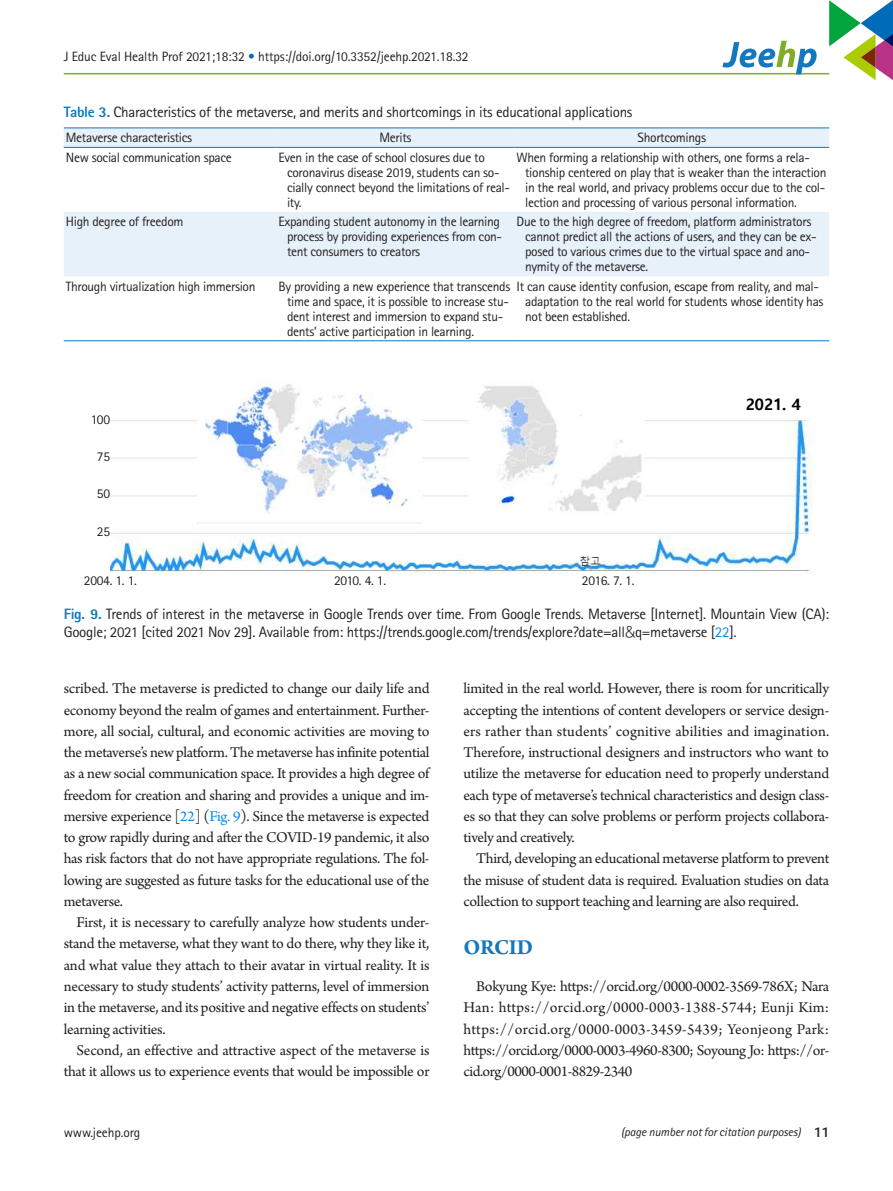
<style>
.page{position:relative;width:893px;height:1191px;background:#fff}
.page>*{position:absolute;margin:0;border:0;box-sizing:border-box;transform-origin:0 0}
.body-title{font:700 22.5px "Arno Pro";letter-spacing:-.015em;color:#1278bf}
.body{font:15.75px/21.3px "Arno Pro";letter-spacing:-.02em;color:#231f20;text-align:justify}
.t1{font:700 15.75px "Malgun Gothic";color:#000}
.fig-caption{font:15px/18px "Rotis Sans Serif Std";letter-spacing:-.02em;color:#231f20}
.table-caption{font:15px "Rotis Sans Serif Std";letter-spacing:-.02em;color:#231f20}
.tbody{font:13.5px/15px "Rotis Sans Serif Std";letter-spacing:-.025em;color:#231f20}
.Picture_print{font:13.5px "Rotis Sans Serif Std";letter-spacing:-.02em;color:#231f20}
.t2{font:500 13.5px "Roboto";color:#231f20}
.t3{font:italic 12px "Rotis Sans Serif Std";letter-spacing:-.01em;color:#231f20}
.s1{color:#006bb8}
.s2{font-weight:800;color:#1278bf}
.s3{font-family:"Ko Pub World Dotum";font-weight:300}
.s4{color:#0b88de}
</style>
<div class="page">
<hr style="left:64px;top:73px;width:765px;height:1px;background:#80ad29">
<svg style="left:829px;top:0;width:64px;height:80px"></svg>
<svg style="left:722px;top:41px;width:95px;height:33px"></svg>
<div style="left:64px;top:129px;width:765px;height:18px;background:#e7f1f9"></div>
<div style="left:64px;top:212px;width:765px;height:64px;background:#e7f1f9"></div>
<hr style="left:64px;top:340px;width:212px;height:1px;background:#1278bf">
<hr style="left:276px;top:340px;width:238px;height:1px;background:#1278bf">
<hr style="left:514px;top:340px;width:315px;height:1px;background:#1278bf">
<hr style="left:64px;top:128px;width:212px;height:1px;background:#1278bf">
<hr style="left:276px;top:128px;width:238px;height:1px;background:#1278bf">
<hr style="left:514px;top:128px;width:315px;height:1px;background:#1278bf">
<hr style="left:64px;top:147px;width:212px;height:1px;background:#1278bf">
<hr style="left:276px;top:147px;width:238px;height:1px;background:#1278bf">
<hr style="left:514px;top:147px;width:315px;height:1px;background:#1278bf">
<img style="left:111px;top:380px;width:701px;height:195px">
<div style="left:82px;top:572px;width:55px;height:18px;background:#fff"></div>
<div style="left:331px;top:572px;width:55px;height:18px;background:#fff"></div>
<div style="left:579px;top:572px;width:55px;height:18px;background:#fff"></div>
<p class="tbody" style="left:64px;top:49px;width:406px">J Educ Eval Health Prof 2021;18:32 <span class="s1">•</span> https://doi.org/10.3352/jeehp.2021.18.32</p>
<p class="table-caption" style="left:64px;top:103px;width:570px"><span class="s2">Table 3.</span> Characteristics of the metaverse, and merits and shortcomings in its educational applications</p>
<p class="tbody" style="left:66px;top:130px;width:128px">Metaverse characteristics</p>
<p class="tbody" style="left:379px;top:130px;width:34px">Merits</p>
<p class="tbody" style="left:638px;top:130px;width:70px">Shortcomings</p>
<p class="tbody" style="left:66px;top:150px;width:167px">New social communication space</p>
<p class="tbody" style="left:287px;top:150px;width:224px;text-indent:-9px">Even in the case of school closures due to coronavirus disease 2019, students can so&shy;cially connect beyond the limitations of real&shy;ity.</p>
<p class="tbody" style="left:525px;top:150px;width:303px;text-indent:-9px">When forming a relationship with others, one forms a rela&shy;tionship centered on play that is weaker than the interaction in the real world, and privacy problems occur due to the col&shy;lection and processing of various personal information.</p>
<p class="tbody" style="left:66px;top:214px;width:119px">High degree of freedom</p>
<p class="tbody" style="left:287px;top:214px;width:217px;text-indent:-9px">Expanding student autonomy in the learning process by providing experiences from con&shy;tent consumers to creators</p>
<p class="tbody" style="left:525px;top:214px;width:293px;text-indent:-9px">Due to the high degree of freedom, platform administrators cannot predict all the actions of users, and they can be ex&shy;posed to various crimes due to the virtual space and ano&shy;nymity of the metaverse.</p>
<p class="tbody" style="left:66px;top:279px;width:191px">Through virtualization high immersion</p>
<p class="tbody" style="left:287px;top:279px;width:225px;text-indent:-9px">By providing a new experience that transcends time and space, it is possible to increase stu&shy;dent interest and immersion to expand stu&shy;dents’ active participation in learning.</p>
<p class="tbody" style="left:525px;top:279px;width:300px;text-indent:-9px">It can cause identity confusion, escape from reality, and mal&shy;adaptation to the real world for students whose identity has not been established.</p>
<p class="Picture_print" style="left:91px;top:411px;width:21px">100</p>
<p class="Picture_print" style="left:97px;top:448px;width:15px">75</p>
<p class="Picture_print" style="left:97px;top:486px;width:15px">50</p>
<p class="Picture_print" style="left:97px;top:523px;width:15px">25</p>
<p class="Picture_print" style="left:84px;top:572px;width:55px">2004. 1. 1.</p>
<p class="Picture_print" style="left:334px;top:572px;width:54px">2010. 4. 1.</p>
<p class="Picture_print" style="left:582px;top:572px;width:54px">2016. 7. 1.</p>
<p class="t1" style="left:746px;top:394px;width:56px">2021. 4</p>
<p class="fig-caption" style="left:64px;top:605px;width:767px"><span class="s2">Fig. 9.</span> Trends of interest in the metaverse in Google Trends over time. From Google Trends. Metaverse [Internet]. Mountain View (CA):<br>Google; 2021 [cited 2021 Nov 29]. Available from: https://trends.google.com/trends/explore?date=all<span class="s3">&amp;</span>q=metaverse [<span class="s4">22</span>].</p>
<p class="body" style="left:64px;top:678px;width:367px">scribed. The metaverse is predicted to change our daily life and economy beyond the realm of games and entertainment. Further&shy;more, all social, cultural, and economic activities are moving to the metaverse’s new platform. The metaverse has infinite potential as a new social communication space. It provides a high degree of freedom for creation and sharing and provides a unique and im&shy;mersive experience [<span class="s4">22</span>] (<span class="s4">Fig. 9</span>). Since the metaverse is expected to grow rapidly during and after the COVID-19 pandemic, it also has risk factors that do not have appropriate regulations. The fol&shy;lowing are suggested as future tasks for the educational use of the metaverse.</p>
<p class="body" style="left:64px;top:912px;width:367px;text-indent:13px">First, it is necessary to carefully analyze how students under&shy;stand the metaverse, what they want to do there, why they like it, and what value they attach to their avatar in virtual reality. It is necessary to study students’ activity patterns, level of immersion in the metaverse, and its positive and negative effects on students’ learning activities.</p>
<p class="body" style="left:64px;top:1040px;width:367px;text-align:right">Second, an effective and attractive aspect of the metaverse is that it allows us to experience events that would be impossible or</p>
<p class="body" style="left:463px;top:678px;width:367px">limited in the real world. However, there is room for uncritically accepting the intentions of content developers or service design&shy;ers rather than students’ cognitive abilities and imagination.<br>Therefore, instructional designers and instructors who want to utilize the metaverse for education need to properly understand each type of metaverse’s technical characteristics and design class&shy;es so that they can solve problems or perform projects collabora&shy;tively and creatively.</p>
<p class="body" style="left:463px;top:849px;width:367px;text-indent:13px">Third, developing an educational metaverse platform to prevent the misuse of student data is required. Evaluation studies on data collection to support teaching and learning are also required.</p>
<p class="body-title" style="left:463px;top:934px;width:71px">ORCID</p>
<p class="body" style="left:463px;top:976px;width:367px;text-indent:13px">Bokyung Kye: https://orcid.org/0000-0002-3569-786X; Nara Han: https://orcid.org/0000-0003-1388-5744; Eunji Kim: https://orcid.org/0000-0003-3459-5439; Yeonjeong Park: https://orcid.org/0000-0003-4960-8300; Soyoung Jo: https://or&shy;cid.org/0000-0001-8829-2340</p>
<p class="t3" style="left:621px;top:1124px;width:181px">(page number not for citation purposes)</p>
<p class="tbody" style="left:64px;top:1124px;width:78px">www.jeehp.org</p>
<p class="t2" style="left:814px;top:1123px;width:17px">11</p>
</div>
